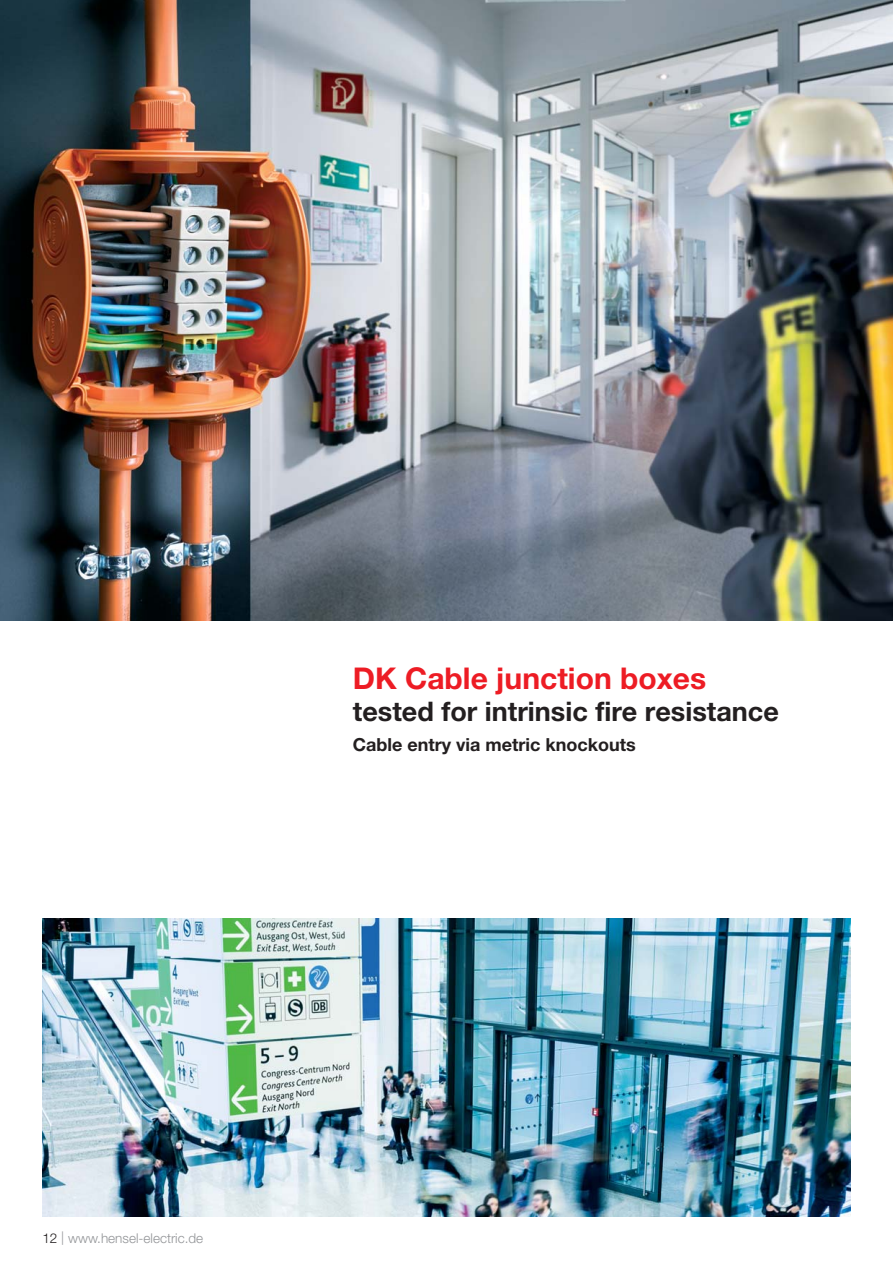
<style>
.page{position:relative;width:893px;height:1263px;background:#fff}
.page>*{position:absolute;margin:0;border:0;box-sizing:border-box;transform-origin:0 0}
.t1{font:700 30px "Helvetica Neue LT Pro";color:#ed1c24}
.t2{font:700 27px "Helvetica Neue LT Pro";color:#231f20}
.t3{font:700 18px "Helvetica Neue LT Pro";color:#231f20}
.t4{font:300 13.5px "Helvetica Neue LT Pro";color:#939598}
.s1{color:#231f20}
</style>
<div class="page">
<img style="left:0;top:0;width:893px;height:621px">
<img style="left:42px;top:919px;width:808px;height:297px">
<p class="t1" style="left:353px;top:668px;width:355px">DK Cable junction boxes</p>
<p class="t2" style="left:353px;top:702px;width:427px">tested for intrinsic fire resistance</p>
<p class="t3" style="left:353px;top:738px;width:284px">Cable entry via metric knockouts</p>
<p class="t4" style="left:42px;top:1233px;width:162px"><span class="s1">12</span> | www.hensel-electric.de</p>
</div>
